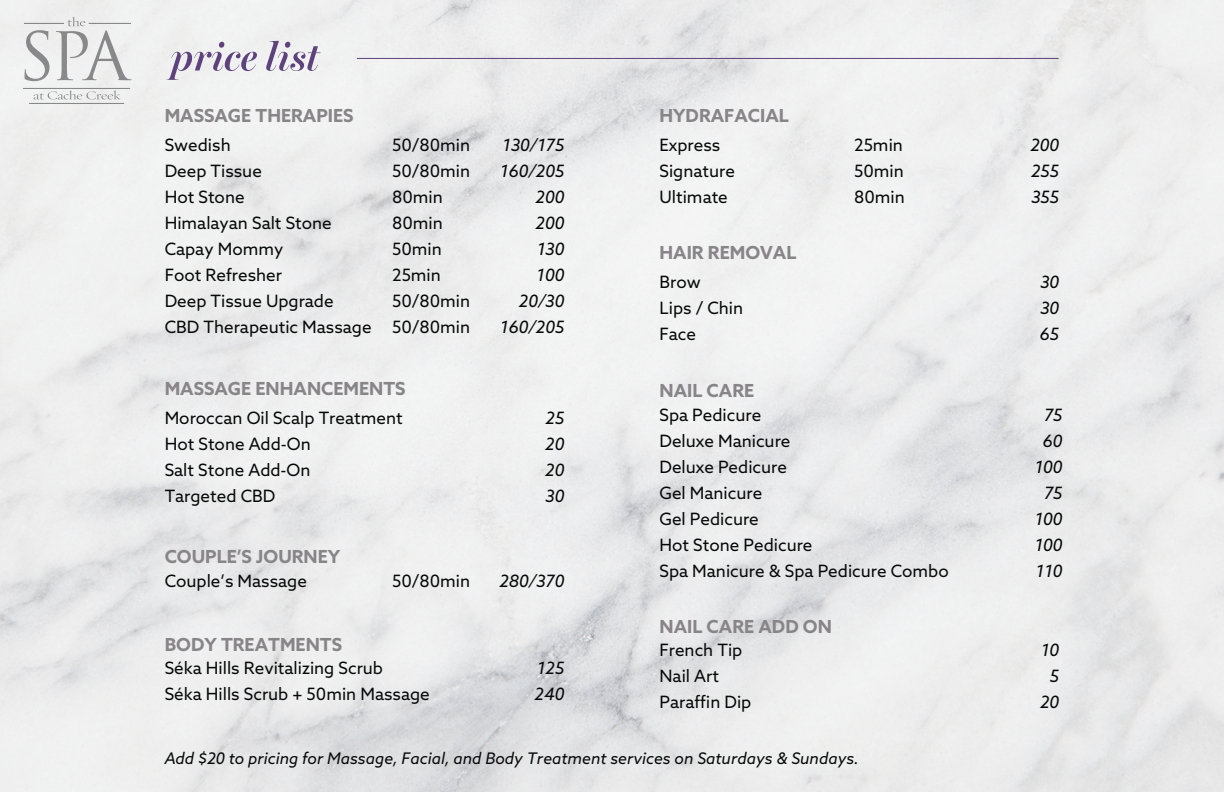
<style>
.page{position:relative;width:1224px;height:792px;background:#fff}
.page>*{position:absolute;margin:0;border:0;box-sizing:border-box;transform-origin:0 0}
.t1{font:700 18px "Azo Sans";color:#878587}
.t2{font:17px/26px "Azo Sans";color:#070909}
.t3{font:italic 17px/26px "Azo Sans";color:#070909;text-align:right}
.t4{font:italic 16px "Azo Sans";color:#070909}
</style>
<div class="page">
<hr style="left:357px;top:58px;width:702px;height:1px;background:#5d427d">
<hr style="left:30px;top:103px;width:94px;height:1px;background:#222225">
<hr style="left:24px;top:88px;width:106px;height:1px;background:#222225">
<hr style="left:24px;top:23px;width:40px;height:1px;background:#222225">
<svg style="left:25px;top:30px;width:25px;height:51px"></svg>
<svg style="left:56px;top:17px;width:76px;height:63px"></svg>
<svg style="left:34px;top:90px;width:87px;height:10px"></svg>
<svg style="left:166px;top:42px;width:91px;height:38px"></svg>
<svg style="left:266px;top:41px;width:55px;height:30px"></svg>
<p class="t1" style="left:165px;top:104px;width:190px">MASSAGE THERAPIES</p>
<p class="t2" style="left:165px;top:132px;width:68px">Swedish</p>
<p class="t2" style="left:392px;top:131px;width:80px">50/80min</p>
<p class="t2" style="left:165px;top:158px;width:99px">Deep Tissue</p>
<p class="t2" style="left:392px;top:157px;width:80px">50/80min</p>
<p class="t2" style="left:165px;top:184px;width:81px">Hot Stone</p>
<p class="t2" style="left:392px;top:183px;width:52px">80min</p>
<p class="t2" style="left:165px;top:210px;width:169px">Himalayan Salt Stone</p>
<p class="t2" style="left:392px;top:209px;width:52px">80min</p>
<p class="t2" style="left:165px;top:236px;width:120px">Capay Mommy</p>
<p class="t2" style="left:392px;top:235px;width:51px">50min</p>
<p class="t2" style="left:165px;top:262px;width:119px">Foot Refresher</p>
<p class="t2" style="left:392px;top:261px;width:50px">25min</p>
<p class="t2" style="left:165px;top:288px;width:170px">Deep Tissue Upgrade</p>
<p class="t2" style="left:392px;top:287px;width:80px">50/80min</p>
<p class="t2" style="left:165px;top:313px;width:208px">CBD Therapeutic Massage</p>
<p class="t2" style="left:392px;top:313px;width:80px">50/80min</p>
<p class="t3" style="left:500px;top:131px;width:66px">130/175<br>160/205<br>200<br>200<br>130<br>100<br>20/30<br>160/205</p>
<p class="t1" style="left:660px;top:104px;width:131px">HYDRAFACIAL</p>
<p class="t2" style="left:660px;top:132px;width:62px">Express</p>
<p class="t2" style="left:854px;top:132px;width:50px">25min</p>
<p class="t3" style="left:1030px;top:131px;width:30px">200</p>
<p class="t2" style="left:660px;top:158px;width:77px">Signature</p>
<p class="t2" style="left:854px;top:158px;width:51px">50min</p>
<p class="t3" style="left:1031px;top:157px;width:30px">255</p>
<p class="t2" style="left:660px;top:184px;width:70px">Ultimate</p>
<p class="t2" style="left:854px;top:184px;width:52px">80min</p>
<p class="t3" style="left:1031px;top:183px;width:29px">355</p>
<p class="t1" style="left:660px;top:241px;width:138px">HAIR REMOVAL</p>
<p class="t2" style="left:660px;top:269px;width:43px">Brow</p>
<p class="t3" style="left:1040px;top:269px;width:20px">30</p>
<p class="t2" style="left:660px;top:295px;width:85px">Lips / Chin</p>
<p class="t3" style="left:1040px;top:295px;width:20px">30</p>
<p class="t2" style="left:660px;top:321px;width:38px">Face</p>
<p class="t3" style="left:1040px;top:321px;width:21px">65</p>
<h3 class="t1" style="left:165px;top:377px;width:242px">MASSAGE ENHANCEMENTS</h3>
<p class="t2" style="left:165px;top:404px;width:240px">Moroccan Oil Scalp Treatment<br>Hot Stone Add-On<br>Salt Stone Add-On<br>Targeted CBD</p>
<p class="t1" style="left:660px;top:379px;width:96px">NAIL CARE</p>
<p class="t2" style="left:660px;top:401px;width:103px">Spa Pedicure</p>
<p class="t3" style="left:1044px;top:401px;width:20px">75</p>
<p class="t2" style="left:660px;top:427px;width:132px">Deluxe Manicure</p>
<p class="t3" style="left:1043px;top:427px;width:21px">60</p>
<p class="t2" style="left:660px;top:453px;width:129px">Deluxe Pedicure</p>
<p class="t3" style="left:1035px;top:453px;width:29px">100</p>
<p class="t2" style="left:660px;top:479px;width:104px">Gel Manicure</p>
<p class="t3" style="left:1044px;top:479px;width:20px">75</p>
<p class="t2" style="left:660px;top:505px;width:101px">Gel Pedicure</p>
<p class="t3" style="left:1035px;top:505px;width:29px">100</p>
<p class="t2" style="left:660px;top:531px;width:155px">Hot Stone Pedicure</p>
<p class="t3" style="left:1035px;top:531px;width:29px">100</p>
<p class="t2" style="left:660px;top:557px;width:291px">Spa Manicure &amp; Spa Pedicure Combo</p>
<p class="t3" style="left:1036px;top:557px;width:28px">110</p>
<p class="t1" style="left:660px;top:614px;width:174px">NAIL CARE ADD ON</p>
<p class="t2" style="left:660px;top:637px;width:84px">French Tip</p>
<p class="t3" style="left:1041px;top:637px;width:20px">10</p>
<p class="t2" style="left:660px;top:663px;width:61px">Nail Art</p>
<p class="t3" style="left:1050px;top:663px;width:11px">5</p>
<p class="t2" style="left:660px;top:689px;width:93px">Paraffn Dip</p>
<p class="t3" style="left:1040px;top:689px;width:21px">20</p>
<p class="t4" style="left:165px;top:748px;width:696px">Add $20 to pricing for Massage, Facial, and Body Treatment services on Saturdays &amp; Sundays.</p>
<p class="t3" style="left:545px;top:404px;width:21px;text-align:justify">25<br>20<br>20<br>30</p>
<h3 class="t1" style="left:165px;top:545px;width:177px">COUPLE’S JOURNEY</h3>
<p class="t2" style="left:165px;top:568px;width:144px">Couple’s Massage</p>
<p class="t2" style="left:392px;top:568px;width:80px">50/80min</p>
<p class="t3" style="left:499px;top:568px;width:67px">280/370</p>
<h3 class="t1" style="left:165px;top:632px;width:179px">BODY TREATMENTS</h3>
<p class="t2" style="left:165px;top:655px;width:267px">Séka Hills Revitalizing Scrub<br>Séka Hills Scrub + 50min Massage</p>
<p class="t3" style="left:535px;top:655px;width:31px;text-align:left">125<br>240</p>
</div>
